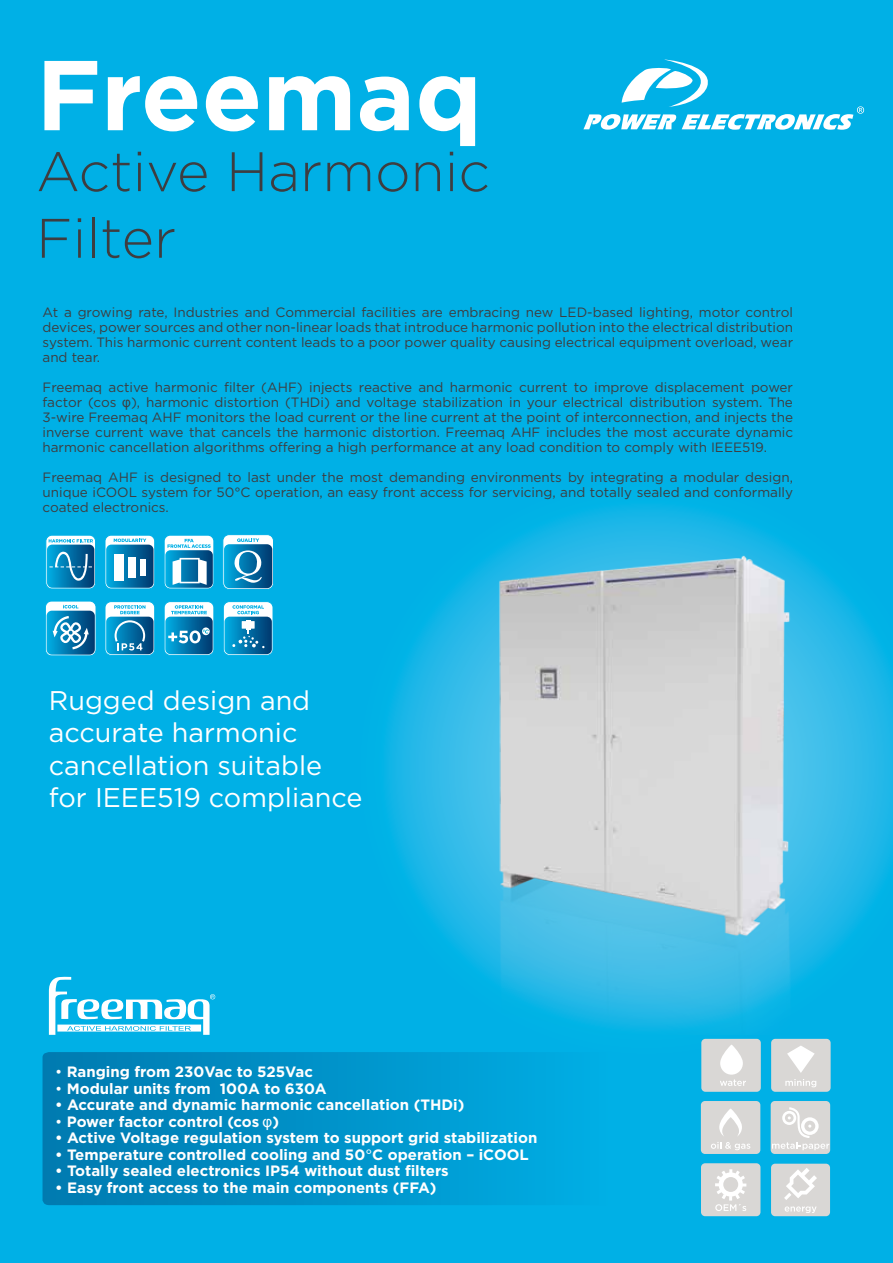
<style>
.page{position:relative;width:893px;height:1263px;background:#00b0e6}
.page>*{position:absolute;margin:0;border:0;box-sizing:border-box;transform-origin:0 0}
.t1{font:700 99px "Gotham";color:#fff}
.t2{font:300 55.5px/66.6px "Gotham";color:#3e3d40}
.t3{font:27px/32.4px "Gotham";color:#fff}
.t4{font:700 15px "Gotham";color:#fff}
.t5{font:13.5px/15px "Gotham";color:#3e3d40;text-align:justify}
.s1{font-family:"Arial"}
.s2{font-weight:400}
.s3{font-family:"Arial";font-weight:400}
</style>
<div class="page">
<svg style="left:387px;top:507px;width:506px;height:534px"></svg>
<img style="left:467px;top:545px;width:345px;height:490px">
<svg style="left:43px;top:1052px;width:476px;height:153px;background:#008ec5"></svg>
<div style="left:223px;top:535px;width:50px;height:54px;background:#fff;border-radius:6px"></div>
<div style="left:222px;top:534px;width:52px;height:56px;border:1px solid #00b0e6;border-radius:6px"></div>
<svg style="left:224px;top:538px;width:48px;height:50px"></svg>
<div style="left:46px;top:535px;width:50px;height:54px;background:#fff;border-radius:6px"></div>
<div style="left:45px;top:535px;width:51px;height:54px;border:1px solid #00b0e6;border-radius:6px"></div>
<svg style="left:47px;top:539px;width:47px;height:49px;background:#2c8dba"></svg>
<svg style="left:105px;top:535px;width:50px;height:54px"></svg>
<div style="left:105px;top:535px;width:50px;height:54px;border:1px solid #00b0e6;border-radius:6px"></div>
<svg style="left:106px;top:539px;width:48px;height:49px;background:#57a2c6"></svg>
<div style="left:164px;top:535px;width:50px;height:54px;background:#fff;border-radius:6px"></div>
<div style="left:164px;top:535px;width:50px;height:54px;border:1px solid #00b0e6;border-radius:6px"></div>
<svg style="left:165px;top:539px;width:48px;height:49px"></svg>
<div style="left:45px;top:601px;width:51px;height:55px;background:#fff;border-radius:6px"></div>
<div style="left:45px;top:601px;width:52px;height:55px;border:1px solid #00b0e6;border-radius:6px"></div>
<svg style="left:47px;top:605px;width:48px;height:50px"></svg>
<div style="left:105px;top:602px;width:50px;height:53px;background:#fff;border-radius:6px"></div>
<div style="left:105px;top:601px;width:50px;height:55px;border:1px solid #00b0e6;border-radius:6px"></div>
<svg style="left:106px;top:605px;width:48px;height:49px"></svg>
<div style="left:223px;top:602px;width:50px;height:53px;background:#fff;border-radius:6px"></div>
<div style="left:223px;top:601px;width:50px;height:55px;border:1px solid #00b0e6;border-radius:6px"></div>
<svg style="left:224px;top:605px;width:48px;height:49px"></svg>
<div style="left:164px;top:602px;width:50px;height:53px;background:#fff;border-radius:6px"></div>
<div style="left:164px;top:601px;width:50px;height:55px;border:1px solid #00b0e6;border-radius:6px"></div>
<svg style="left:165px;top:605px;width:48px;height:49px"></svg>
<svg style="left:49px;top:977px;width:166px;height:58px"></svg>
<div style="left:701px;top:1039px;width:60px;height:53px;background:#d9d7d5;border-radius:4px"></div>
<svg style="left:720px;top:1045px;width:26px;height:41px"></svg>
<div style="left:771px;top:1039px;width:60px;height:53px;background:#d9d7d5;border-radius:4px"></div>
<svg style="left:785px;top:1079px;width:31px;height:8px"></svg>
<svg style="left:787px;top:1046px;width:28px;height:27px"></svg>
<div style="left:701px;top:1101px;width:59px;height:53px;background:#d9d7d5;border-radius:4px"></div>
<svg style="left:711px;top:1108px;width:39px;height:42px"></svg>
<div style="left:771px;top:1101px;width:59px;height:53px;background:#d9d7d5;border-radius:4px"></div>
<svg style="left:772px;top:1107px;width:57px;height:43px"></svg>
<div style="left:701px;top:1163px;width:59px;height:53px;background:#d9d7d5;border-radius:4px"></div>
<svg style="left:715px;top:1169px;width:31px;height:42px"></svg>
<div style="left:771px;top:1164px;width:59px;height:52px;background:#d9d7d5;border-radius:4px"></div>
<svg style="left:785px;top:1206px;width:32px;height:7px"></svg>
<svg style="left:784px;top:1168px;width:33px;height:32px"></svg>
<svg style="left:583px;top:59px;width:281px;height:71px"></svg>
<h1 class="t1" style="left:36px;top:30px;width:447px">Freemaq</h1>
<h2 class="t2" style="left:36px;top:137px;width:455px">Active Harmonic<br>Filter</h2>
<p class="t5" style="left:43px;top:304px;width:752px">At a growing rate, Industries and Commercial facilities are embracing new LED-based lighting, motor control devices, power sources and other non-linear loads that introduce harmonic pollution into the electrical distribution system. This harmonic current content leads to a poor power quality causing electrical equipment overload, wear and tear.</p>
<p class="t5" style="left:43px;top:379px;width:752px">Freemaq active harmonic filter (AHF) injects reactive and harmonic current to improve displacement power factor (cos <span class="s1">φ</span>), harmonic distortion (THDi) and voltage stabilization in your electrical distribution system. The 3-wire Freemaq AHF monitors the load current or the line current at the point of interconnection, and injects the inverse current wave that cancels the harmonic distortion. Freemaq AHF includes the most accurate dynamic harmonic cancellation algorithms offering a high performance at any load condition to comply with IEEE519.</p>
<p class="t5" style="left:43px;top:469px;width:752px">Freemaq AHF is designed to last under the most demanding environments by integrating a modular design, unique iCOOL system for 50°C operation, an easy front access for servicing, and totally sealed and conformally coated electronics.</p>
<h3 class="t3" style="left:49px;top:683px;width:315px">Rugged design and accurate harmonic cancellation suitable for IEEE519 compliance</h3>
<p class="t4" style="left:55px;top:1062px;width:259px"><span class="s2">•</span> Ranging from 230Vac to 525Vac</p>
<p class="t4" style="left:55px;top:1078px;width:273px"><span class="s2">•</span> Modular units from 100A to 630A</p>
<p class="t4" style="left:55px;top:1095px;width:411px">• Accurate and dynamic harmonic cancellation (THDi)</p>
<p class="t4" style="left:55px;top:1111px;width:225px"><span class="s2">•</span> Power factor control (cos <span class="s3">φ</span>)</p>
<p class="t4" style="left:55px;top:1128px;width:484px">• Active Voltage regulation system to support grid stabilization</p>
<p class="t4" style="left:55px;top:1144px;width:475px">• Temperature controlled cooling and 50<span class="s2">°</span>C operation – iCOOL</p>
<p class="t4" style="left:55px;top:1161px;width:395px">• Totally sealed electronics IP54 without dust filters</p>
<p class="t4" style="left:55px;top:1177px;width:383px">• Easy front access to the main components (FFA)</p>
</div>
